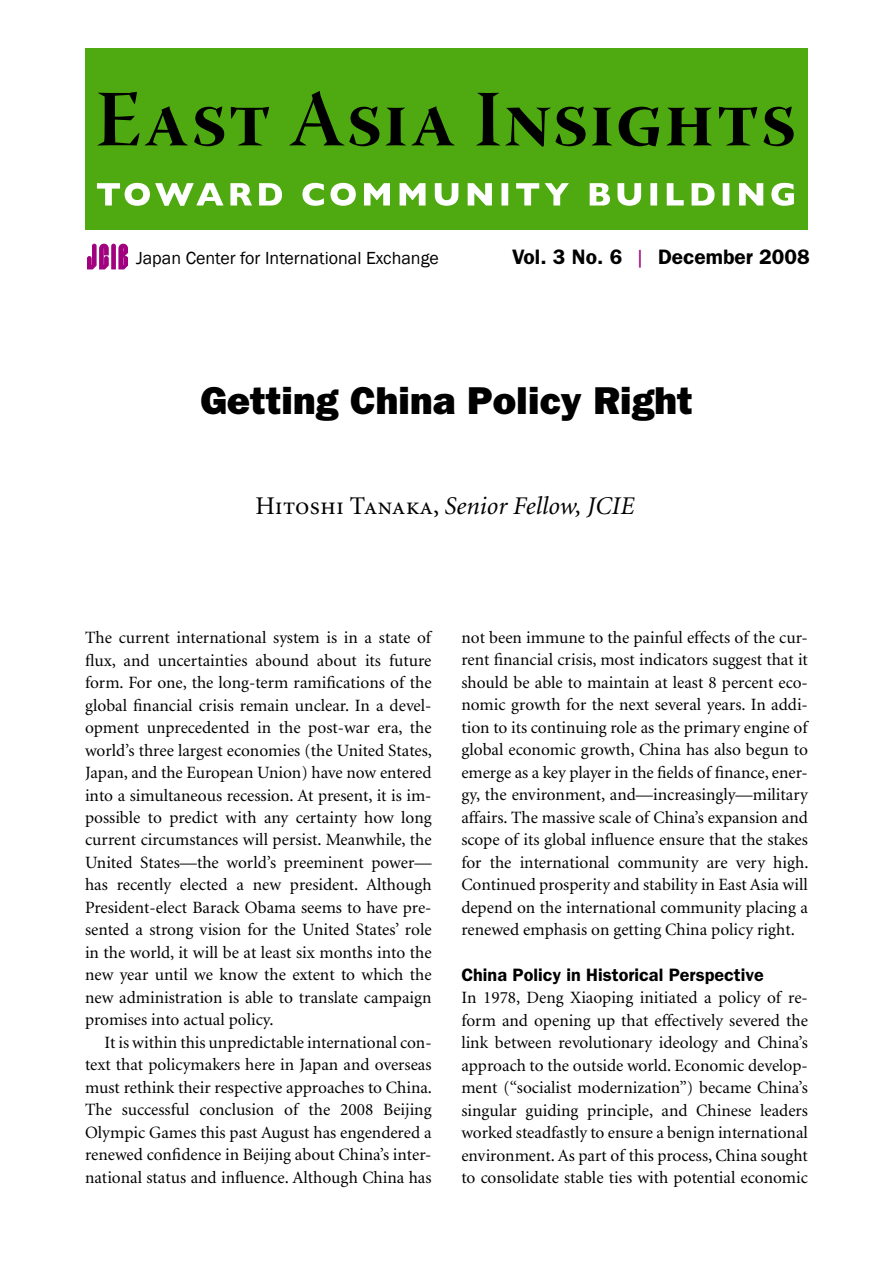
<style>
.page{position:relative;width:893px;height:1263px;background:#fff}
.page>*{position:absolute;margin:0;border:0;box-sizing:border-box;transform-origin:0 0}
.t1{font:800 39px "Franklin Gothic";color:#000}
.t2{font:italic 25.5px "Minion";color:#000}
.t3{font:600 21px "Franklin Gothic";color:#000}
.t4{font:18px "Franklin Gothic";color:#000}
.t5{font:600 18px "Franklin Gothic";color:#000}
.t6{font:17.25px/22.5px "Minion";color:#000;text-align:justify}
.s1{font-weight:400;color:#a0007e}
.s2{font-family:"Minion Regular SC";font-style:normal}
.s3{font-style:normal}
</style>
<div class="page">
<div style="left:85px;top:48px;width:723px;height:182px;background:#4faa11"></div>
<svg style="left:97px;top:183px;width:697px;height:23px"></svg>
<svg style="left:87px;top:244px;width:41px;height:25px"></svg>
<svg style="left:97px;top:91px;width:697px;height:56px"></svg>
<p class="t4" style="left:136px;top:246px;width:304px">Japan Center for International Exchange</p>
<p class="t3" style="left:512px;top:244px;width:299px">Vol. 3 No. 6 <span class="s1">|</span> December 2008</p>
<h1 class="t1" style="left:200px;top:377px;width:494px">Getting China Policy Right</h1>
<h2 class="t2" style="left:255px;top:493px;width:380px"><span class="s2">Hitoshi Tanaka</span><span class="s3">,</span> Senior Fellow, JCIE</h2>
<p class="t6" style="left:85px;top:627px;width:349px">The current international system is in a state of flux, and uncertainties abound about its future form. For one, the long-term ramifications of the global financial crisis remain unclear. In a devel&shy;opment unprecedented in the post-war era, the world’s three largest economies (the United States, Japan, and the European Union) have now entered into a simultaneous recession. At present, it is im&shy;possible to predict with any certainty how long current circumstances will persist. Meanwhile, the United States—the world’s preeminent power— has recently elected a new president. Although President-elect Barack Obama seems to have pre&shy;sented a strong vision for the United States’ role in the world, it will be at least six months into the new year until we know the extent to which the new administration is able to translate campaign promises into actual policy.</p>
<p class="t6" style="left:85px;top:1032px;width:349px;text-indent:19px">It is within this unpredictable international con&shy;text that policymakers here in Japan and overseas must rethink their respective approaches to China.<br>The successful conclusion of the 2008 Beijing Olympic Games this past August has engendered a renewed confidence in Beijing about China’s inter&shy;national status and influence. Although China has</p>
<p class="t6" style="left:461px;top:627px;width:349px">not been immune to the painful effects of the cur&shy;rent financial crisis, most indicators suggest that it should be able to maintain at least 8 percent eco&shy;nomic growth for the next several years. In addi&shy;tion to its continuing role as the primary engine of global economic growth, China has also begun to emerge as a key player in the fields of finance, ener&shy;gy, the environment, and—increasingly—military affairs. The massive scale of China’s expansion and scope of its global influence ensure that the stakes for the international community are very high.<br>Continued prosperity and stability in East Asia will depend on the international community placing a renewed emphasis on getting China policy right.</p>
<p class="t5" style="left:461px;top:964px;width:304px">China Policy in Historical Perspective</p>
<p class="t6" style="left:461px;top:987px;width:348px">In 1978, Deng Xiaoping initiated a policy of re&shy;form and opening up that effectively severed the link between revolutionary ideology and China’s approach to the outside world. Economic develop&shy;ment (“socialist modernization”) became China’s singular guiding principle, and Chinese leaders worked steadfastly to ensure a benign international environment. As part of this process, China sought to consolidate stable ties with potential economic</p>
</div>
